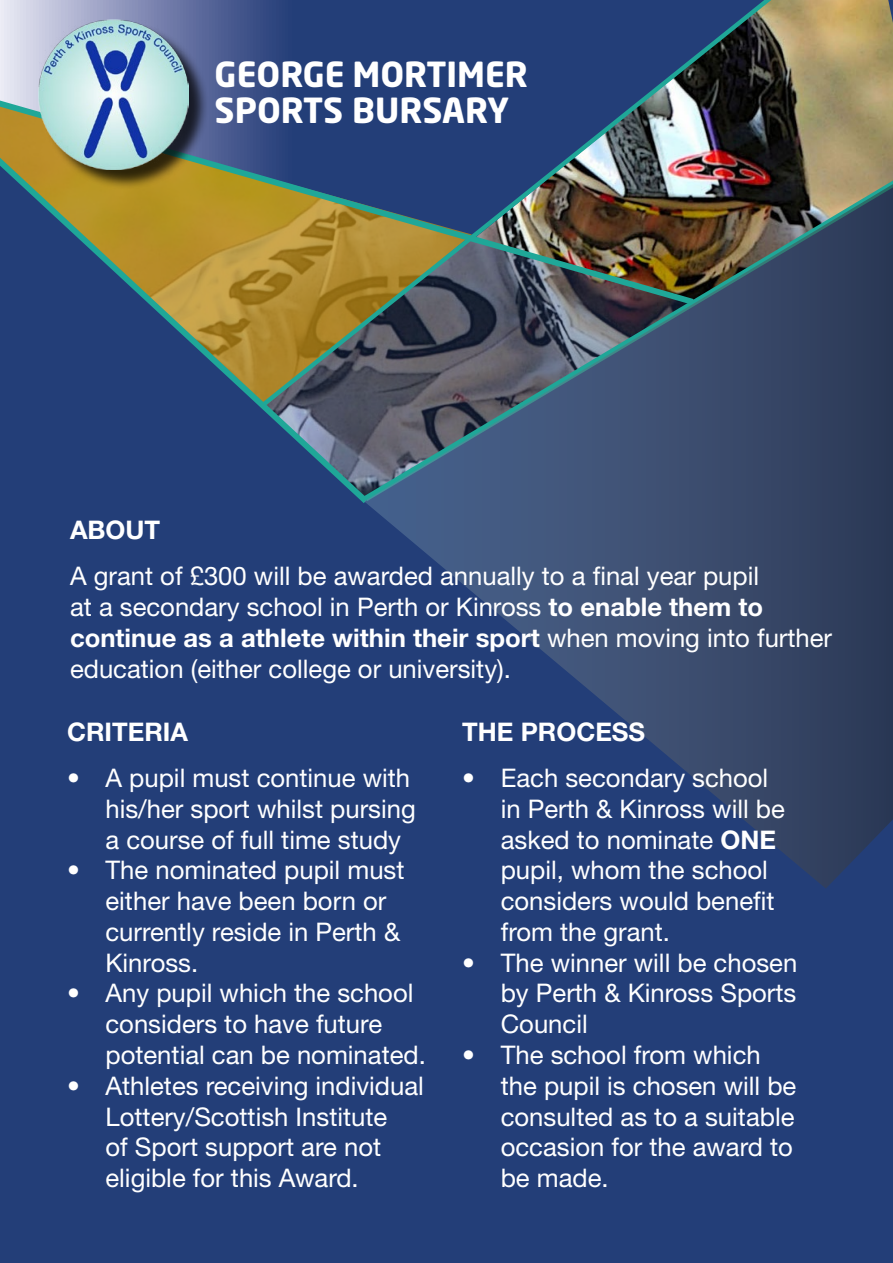
<style>
.page{position:relative;width:893px;height:1263px;background:#233e78}
.page>*{position:absolute;margin:0;border:0;box-sizing:border-box;transform-origin:0 0}
.t1{font:700 34.2px/36.3px "Neo Sans Std";color:#fff}
.t2{font:25.65px/30.8px "Helvetica Neue LT Pro";color:#fff}
.t3{font:700 25.65px "Helvetica Neue LT Pro";color:#fff}
.s1{font-weight:700}
</style>
<div class="page">
<img style="left:804px;top:0;width:89px;height:33px">
<svg style="left:0;top:0;width:258px;height:80px;background:#8c95b9"></svg>
<svg style="left:154px;top:309px;width:203px;height:188px"></svg>
<svg style="left:357px;top:33px;width:536px;height:470px;background:#a4956c"></svg>
<svg style="left:364px;top:183px;width:529px;height:705px"></svg>
<img style="left:258px;top:0;width:546px;height:410px">
<img style="left:0;top:80px;width:700px;height:229px">
<div style="left:41px;top:22px;width:168px;height:168px;background:#000;opacity:.75"></div>
<img style="left:39px;top:20px;width:149px;height:149px">
<h1 class="t1" style="left:215px;top:55px;width:315px">GEORGE MORTIMER<br>SPORTS BURSARY</h1>
<p class="t3" style="left:70px;top:514px;width:92px">ABOUT</p>
<p class="t2" style="left:70px;top:560px;width:764px">A grant of £300 will be awarded annually to a final year pupil<br>at a secondary school in Perth or Kinross <span class="s1">to enable them to continue as a athlete within their sport</span> when moving into further education (either college or university).</p>
<p class="t3" style="left:462px;top:715px;width:184px">THE PROCESS</p>
<p class="t2" style="left:501px;top:762px;width:286px;text-indent:-38px">• Each secondary school in Perth &amp; Kinross will be asked to nominate <span class="s1">ONE </span>pupil, whom the school considers would benefit from the grant.</p>
<p class="t2" style="left:501px;top:946px;width:298px;text-align:justify;text-indent:-38px">• The winner will be chosen by Perth &amp; Kinross Sports Council</p>
<p class="t2" style="left:501px;top:1039px;width:297px;text-indent:-38px">• The school from which the pupil is chosen will be consulted as to a suitable occasion for the award to be made.</p>
<p class="t3" style="left:67px;top:715px;width:123px">CRITERIA</p>
<p class="t2" style="left:106px;top:762px;width:312px;text-indent:-38px">• A pupil must continue with his/her sport whilst pursing a course of full time study</p>
<p class="t2" style="left:106px;top:854px;width:301px;text-indent:-38px">• The nominated pupil must either have been born or currently reside in Perth &amp;<br>Kinross.</p>
<p class="t2" style="left:106px;top:977px;width:322px;text-indent:-38px">• Any pupil which the school considers to have future potential can be nominated.</p>
<p class="t2" style="left:106px;top:1070px;width:320px;text-indent:-38px">• Athletes receiving individual<br>Lottery/Scottish Institute<br>of Sport support are not eligible for this Award.</p>
</div>
